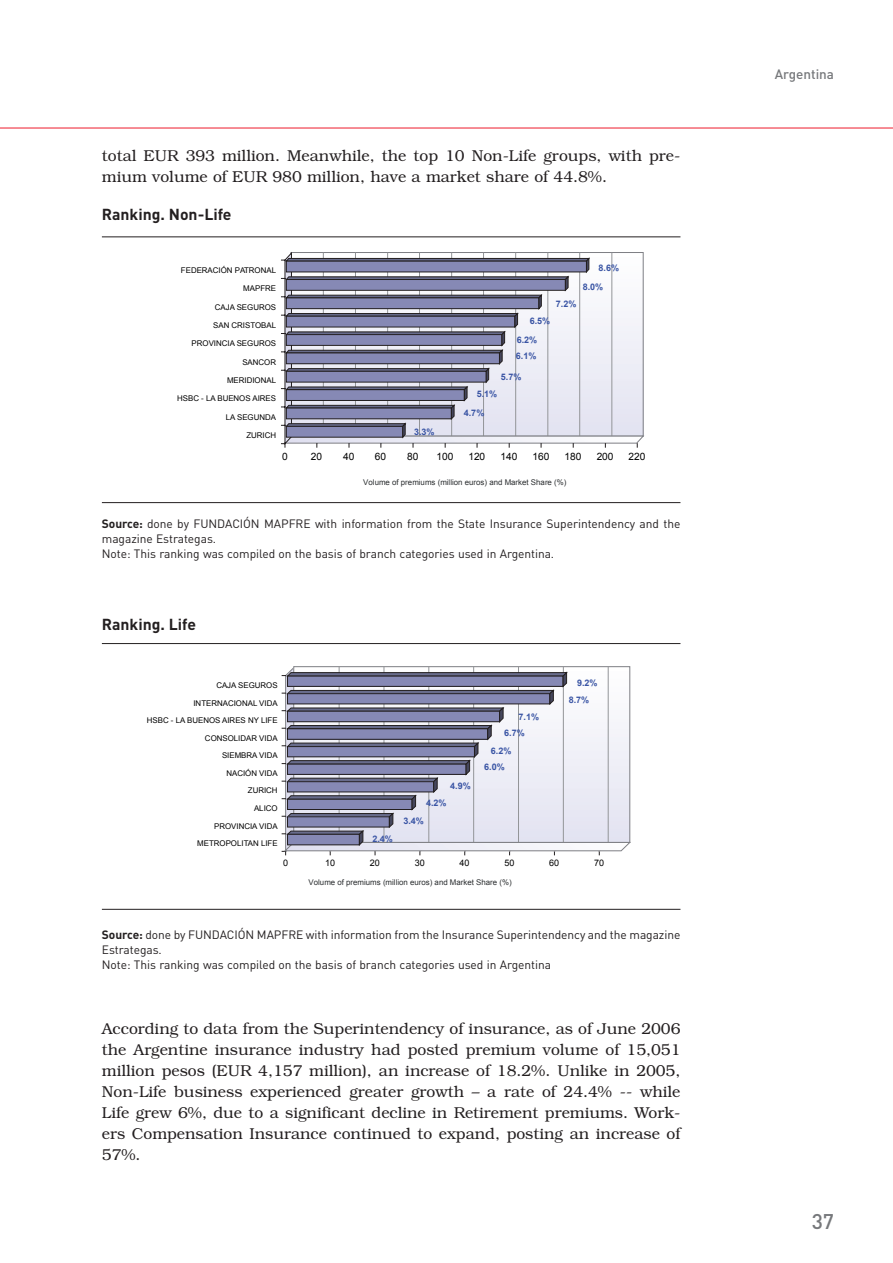
<style>
.page{position:relative;width:893px;height:1263px;background:#fff}
.page>*{position:absolute;margin:0;border:0;box-sizing:border-box;transform-origin:0 0}
.t1{font:500 21px "DIN";color:#76787b}
.t2{font:300 15.75px/21px "Bookman";color:#231f20}
.t3{font:700 15.75px "DIN";color:#231f20}
.t4{font:500 13.5px "DIN";color:#76787b}
.t5{font:12px/15px "DIN";letter-spacing:-.005em;color:#231f20}
.t6{font:10.2px "Arial";color:#000}
.t7{font:700 9px/18.3px "Arial";color:#3954a4}
.t8{font:9px "Arial";color:#000}
.t9{font:7.8px "Arial";color:#000}
.t10{font:7.8px "Arial";color:#2b2e30}
.s1{font-weight:700}
</style>
<div class="page">
<svg style="left:281px;top:252px;width:363px;height:195px"></svg>
<hr style="left:102px;top:502px;width:578px;height:1px;background:#231f20">
<hr style="left:102px;top:236px;width:578px;height:1px;background:#231f20">
<svg style="left:282px;top:666px;width:349px;height:189px"></svg>
<hr style="left:102px;top:909px;width:578px;height:1px;background:#231f20">
<hr style="left:102px;top:643px;width:578px;height:1px;background:#231f20">
<hr style="left:0;top:128px;width:892px;height:1px;background:#ee1b2c">
<p class="t2" style="left:102px;top:146px;width:580px">total EUR 393 million. Meanwhile, the top 10 Non-Life groups, with pre&shy;mium volume of EUR 980 million, have a market share of 44.8%.</p>
<p class="t3" style="left:102px;top:208px;width:131px">Ranking. Non-Life</p>
<p class="t9" style="left:181px;top:266px;width:97px">FEDERACIÓN PATRONAL</p>
<p class="t9" style="left:243px;top:284px;width:34px">MAPFRE</p>
<p class="t9" style="left:215px;top:302px;width:63px">CAJA SEGUROS</p>
<p class="t9" style="left:213px;top:321px;width:64px">SAN CRISTOBAL</p>
<p class="t9" style="left:191px;top:339px;width:86px">PROVINCIA SEGUROS</p>
<p class="t9" style="left:242px;top:358px;width:35px">SANCOR</p>
<p class="t9" style="left:227px;top:376px;width:51px">MERIDIONAL</p>
<p class="t9" style="left:177px;top:394px;width:100px">HSBC - LA BUENOS AIRES</p>
<p class="t9" style="left:226px;top:413px;width:52px">LA SEGUNDA</p>
<p class="t9" style="left:246px;top:431px;width:31px">ZURICH</p>
<p class="t7" style="left:414px;top:422px;width:22px">3.3%</p>
<p class="t7" style="left:582px;top:259px;width:38px;text-indent:16px">8.6%<br>8.0%</p>
<p class="t7" style="left:556px;top:295px;width:22px">7.2%</p>
<p class="t7" style="left:516px;top:312px;width:35px;text-indent:13px">6.5%<br>6.2%</p>
<p class="t7" style="left:516px;top:347px;width:22px">6.1%</p>
<p class="t7" style="left:501px;top:367px;width:22px">5.7%</p>
<p class="t7" style="left:464px;top:384px;width:35px;line-height:19.5px;text-indent:13px">5.1%<br>4.7%</p>
<p class="t6" style="left:282px;top:451px;width:7px">0</p>
<p class="t6" style="left:311px;top:451px;width:13px">20</p>
<p class="t6" style="left:343px;top:451px;width:13px">40</p>
<p class="t6" style="left:375px;top:451px;width:13px">60</p>
<p class="t6" style="left:407px;top:451px;width:13px">80</p>
<p class="t6" style="left:436px;top:451px;width:18px">100</p>
<p class="t6" style="left:468px;top:451px;width:18px">120</p>
<p class="t6" style="left:500px;top:451px;width:18px">140</p>
<p class="t6" style="left:532px;top:451px;width:18px">160</p>
<p class="t6" style="left:564px;top:451px;width:18px">180</p>
<p class="t6" style="left:596px;top:451px;width:18px">200</p>
<p class="t6" style="left:628px;top:451px;width:18px">220</p>
<p class="t10" style="left:363px;top:478px;width:205px">Volume of premiums (million euros) and Market Share (%)</p>
<p class="t5" style="left:102px;top:518px;width:580px"><span class="s1">Source:</span> done by FUNDACIÓN MAPFRE with information from the State Insurance Superintendency and the magazine Estrategas.<br>Note: This ranking was compiled on the basis of branch categories used in Argentina.</p>
<p class="t3" style="left:102px;top:619px;width:96px">Ranking. Life</p>
<p class="t9" style="left:216px;top:681px;width:63px">CAJA SEGUROS</p>
<p class="t9" style="left:193px;top:699px;width:86px">INTERNACIONAL VIDA</p>
<p class="t9" style="left:147px;top:716px;width:132px">HSBC - LA BUENOS AIRES NY LIFE</p>
<p class="t9" style="left:205px;top:734px;width:74px">CONSOLIDAR VIDA</p>
<p class="t9" style="left:222px;top:751px;width:57px">SIEMBRA VIDA</p>
<p class="t9" style="left:226px;top:769px;width:53px">NACIÓN VIDA</p>
<p class="t9" style="left:248px;top:786px;width:31px">ZURICH</p>
<p class="t9" style="left:254px;top:804px;width:25px">ALICO</p>
<p class="t9" style="left:214px;top:822px;width:65px">PROVINCIA VIDA</p>
<p class="t9" style="left:197px;top:839px;width:82px">METROPOLITAN LIFE</p>
<p class="t7" style="left:372px;top:830px;width:22px">2.4%</p>
<p class="t7" style="left:450px;top:777px;width:22px">4.9%</p>
<p class="t7" style="left:426px;top:794px;width:22px">4.2%</p>
<p class="t7" style="left:403px;top:812px;width:22px">3.4%</p>
<p class="t7" style="left:504px;top:709px;width:36px;line-height:16.2px;text-indent:14px">7.1%<br>6.7%</p>
<p class="t7" style="left:484px;top:743px;width:29px;line-height:15.6px;text-indent:7px">6.2%<br>6.0%</p>
<p class="t7" style="left:568px;top:674px;width:30px;line-height:17.2px;text-indent:8px">9.2%<br>8.7%</p>
<p class="t8" style="left:283px;top:858px;width:7px">0</p>
<p class="t8" style="left:325px;top:858px;width:12px">10</p>
<p class="t8" style="left:370px;top:858px;width:12px">20</p>
<p class="t8" style="left:415px;top:858px;width:12px">30</p>
<p class="t8" style="left:459px;top:858px;width:12px">40</p>
<p class="t8" style="left:504px;top:858px;width:12px">50</p>
<p class="t8" style="left:549px;top:858px;width:12px">60</p>
<p class="t8" style="left:594px;top:858px;width:12px">70</p>
<p class="t10" style="left:308px;top:878px;width:205px">Volume of premiums (million euros) and Market Share (%)</p>
<p class="t5" style="left:102px;top:928px;width:580px"><span class="s1">Source:</span> done by FUNDACIÓN MAPFRE with information from the Insurance Superintendency and the magazine<br>Estrategas.<br>Note: This ranking was compiled on the basis of branch categories used in Argentina</p>
<p class="t2" style="left:102px;top:1020px;width:580px;text-align:justify">According to data from the Superintendency of insurance, as of June 2006 the Argentine insurance industry had posted premium volume of 15,051 million pesos (EUR 4,157 million), an increase of 18.2%. Unlike in 2005, Non-Life business experienced greater growth – a rate of 24.4% -- while Life grew 6%, due to a significant decline in Retirement premiums. Work&shy;ers Compensation Insurance continued to expand, posting an increase of 57%.</p>
<p class="t4" style="left:774px;top:70px;width:61px">Argentina</p>
<h1 class="t1" style="left:811px;top:1214px;width:24px">37</h1>
</div>
